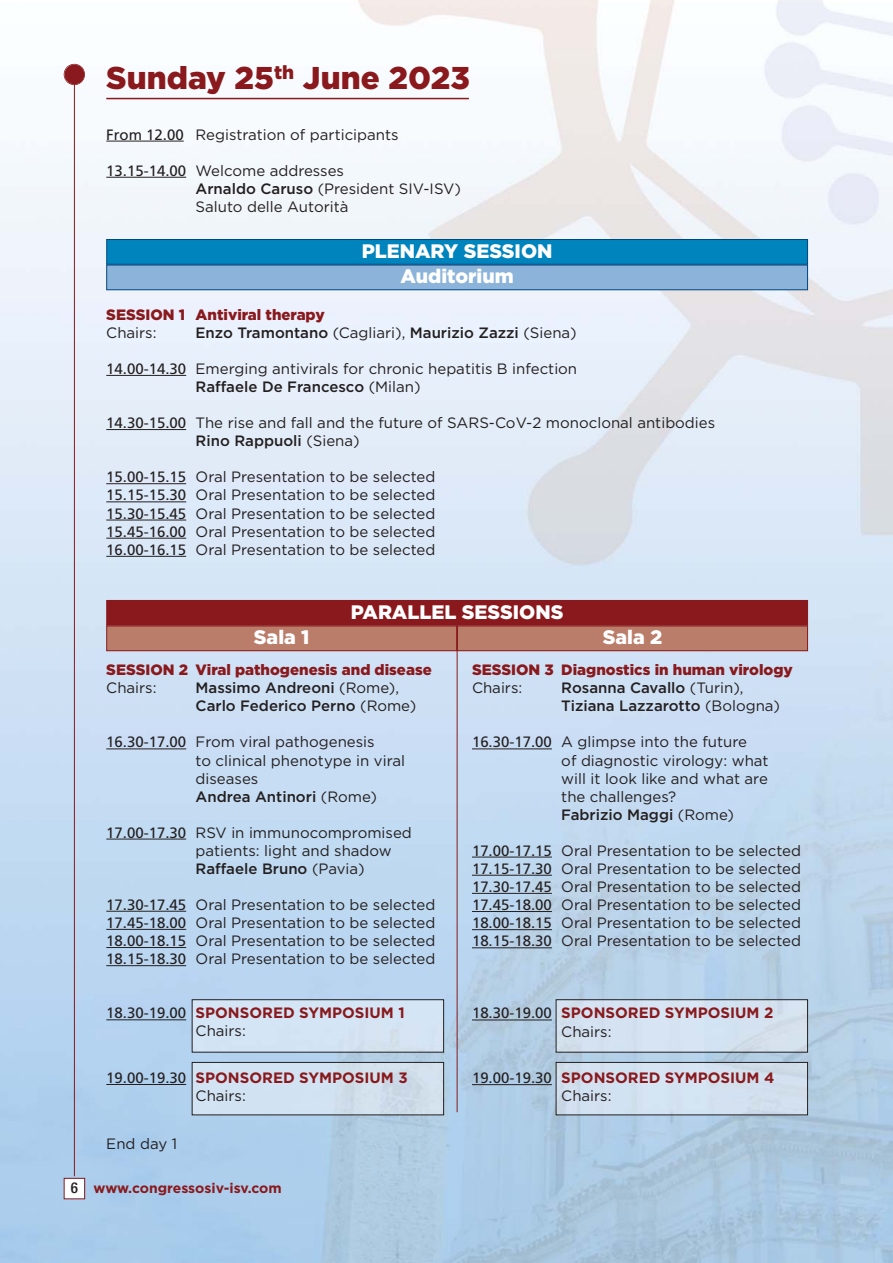
<style>
.page{position:relative;width:893px;height:1263px;background:#fff}
.page>*{position:absolute;margin:0;border:0;box-sizing:border-box;transform-origin:0 0}
.t1{font:900 31.5px "Gotham";color:#89191c}
.t2{font:900 19.5px/25.5px "Gotham";color:#fff;text-align:center}
.t3{font:15px/18.1px "Gotham";color:#231f20}
.t4{font:700 15px/18.1px "Gotham";color:#89191c}
.t5{font:500 15px/18px "Gotham";color:#231f20}
.t6{font:900 15px "Gotham";color:#89191c}
.t7{font:700 13.95px "Gotham";color:#89191c}
.s1{font-family:"Frutiger"}
.s2{font-weight:500}
.s3{font-weight:400}
.s4{font-family:"Frutiger";font-weight:400;color:#231f20}
.s5{font-weight:400;color:#231f20}
.s6{font-family:"Helvetica Neue";font-weight:500;font-stretch:condensed;font-size:15px;color:#231f20}
</style>
<div class="page">
<img style="left:0;top:0;width:893px;height:1263px">
<hr style="left:74px;top:80px;width:1px;height:1096px;background:#89191c">
<div style="left:65px;top:1179px;width:19px;height:19px;background:#fff"></div>
<div style="left:64px;top:1178px;width:21px;height:21px;border:1px solid #89191c"></div>
<div style="left:65px;top:65px;width:19px;height:19px;background:#89191c;border-radius:50%"></div>
<div style="left:64px;top:64px;width:21px;height:21px;border:2px solid #89191c;border-radius:50%"></div>
<hr style="left:106px;top:141px;width:78px;height:1px;background:#231f20">
<hr style="left:106px;top:177px;width:80px;height:1px;background:#231f20">
<hr style="left:106px;top:375px;width:80px;height:1px;background:#231f20">
<hr style="left:106px;top:429px;width:80px;height:1px;background:#231f20">
<hr style="left:106px;top:483px;width:80px;height:1px;background:#231f20">
<hr style="left:106px;top:501px;width:80px;height:1px;background:#231f20">
<hr style="left:106px;top:520px;width:80px;height:1px;background:#231f20">
<hr style="left:106px;top:538px;width:80px;height:1px;background:#231f20">
<hr style="left:106px;top:556px;width:80px;height:1px;background:#231f20">
<div style="left:107px;top:240px;width:700px;height:24px;background:#0084be"></div>
<div style="left:106px;top:239px;width:702px;height:26px;border:1px solid #00467f"></div>
<div style="left:107px;top:265px;width:700px;height:24px;background:#8cb4da"></div>
<div style="left:106px;top:265px;width:702px;height:25px;border:1px solid #00467f"></div>
<div style="left:107px;top:601px;width:700px;height:24px;background:#89191c"></div>
<div style="left:106px;top:600px;width:702px;height:26px;border:1px solid #89191c"></div>
<div style="left:107px;top:626px;width:349px;height:24px;background:#ba7d6a"></div>
<div style="left:106px;top:626px;width:351px;height:25px;border:1px solid #89191c"></div>
<div style="left:458px;top:626px;width:349px;height:24px;background:#ba7d6a"></div>
<div style="left:457px;top:626px;width:351px;height:25px;border:1px solid #89191c"></div>
<hr style="left:457px;top:625px;width:1px;height:487px;background:#89191c">
<div style="left:194px;top:1001px;width:248px;height:49px;background:#d4e5f5"></div>
<div style="left:192px;top:999px;width:252px;height:53px;border:1px solid #231f20"></div>
<div style="left:558px;top:1001px;width:248px;height:49px;background:#d5e2f2"></div>
<div style="left:556px;top:999px;width:252px;height:53px;border:1px solid #231f20"></div>
<img style="left:194px;top:1064px;width:248px;height:49px">
<div style="left:192px;top:1062px;width:252px;height:53px;border:1px solid #231f20"></div>
<img style="left:558px;top:1064px;width:248px;height:49px">
<div style="left:556px;top:1062px;width:252px;height:53px;border:1px solid #231f20"></div>
<hr style="left:106px;top:748px;width:80px;height:1px;background:#231f20">
<hr style="left:106px;top:839px;width:80px;height:1px;background:#231f20">
<hr style="left:106px;top:911px;width:80px;height:1px;background:#231f20">
<hr style="left:106px;top:929px;width:80px;height:1px;background:#231f20">
<hr style="left:106px;top:947px;width:80px;height:1px;background:#231f20">
<hr style="left:106px;top:965px;width:80px;height:1px;background:#231f20">
<hr style="left:106px;top:1019px;width:80px;height:1px;background:#231f20">
<hr style="left:106px;top:1084px;width:80px;height:1px;background:#231f20">
<hr style="left:472px;top:748px;width:80px;height:1px;background:#231f20">
<hr style="left:472px;top:857px;width:80px;height:1px;background:#231f20">
<hr style="left:472px;top:875px;width:80px;height:1px;background:#231f20">
<hr style="left:472px;top:893px;width:80px;height:1px;background:#231f20">
<hr style="left:472px;top:911px;width:80px;height:1px;background:#231f20">
<hr style="left:472px;top:929px;width:80px;height:1px;background:#231f20">
<hr style="left:472px;top:947px;width:80px;height:1px;background:#231f20">
<hr style="left:472px;top:1019px;width:80px;height:1px;background:#231f20">
<hr style="left:472px;top:1084px;width:80px;height:1px;background:#231f20">
<hr style="left:106px;top:98px;width:363px;height:1px;background:#89191c">
<h1 class="t1" style="left:106px;top:66px;width:365px">Sunday 25<sup>th</sup> June 2023</h1>
<p class="t3" style="left:106px;top:126px;width:294px"><span class="s1">From 12.00</span> Registration of participants</p>
<p class="t3" style="left:196px;top:162px;width:267px;text-indent:-89px"><span class="s1">13.15-14.00</span> Welcome addresses<br><span class="s2">Arnaldo Caruso</span> (President SIV-ISV)<br>Saluto delle Autorità</p>
<h2 class="t2" style="left:362px;top:239px;width:192px">PLENARY SESSION<br>Auditorium</h2>
<p class="t6" style="left:106px;top:309px;width:220px">SESSION 1 Antiviral therapy</p>
<p class="t3" style="left:106px;top:325px;width:52px">Chairs:</p>
<p class="t5" style="left:196px;top:325px;width:383px">Enzo Tramontano <span class="s3">(Cagliari),</span> Maurizio Zazzi <span class="s3">(Siena)</span></p>
<p class="t3" style="left:196px;top:361px;width:383px;text-indent:-89px"><span class="s1">14.00-14.30</span> Emerging antivirals for chronic hepatitis B infection<br><span class="s2">Raffaele De Francesco</span> (Milan)</p>
<p class="t3" style="left:196px;top:415px;width:521px;text-indent:-89px"><span class="s1">14.30-15.00</span> The rise and fall and the future of SARS-CoV-2 monoclonal antibodies<br><span class="s2">Rino Rappuoli</span> (Siena)</p>
<p class="t3" style="left:106px;top:469px;width:331px;text-align:justify"><span class="s1">15.00-15.15</span> Oral Presentation to be selected <span class="s1">15.15-15.30</span> Oral Presentation to be selected <span class="s1">15.30-15.45</span> Oral Presentation to be selected <span class="s1">15.45-16.00</span> Oral Presentation to be selected <span class="s1">16.00-16.15</span> Oral Presentation to be selected</p>
<h2 class="t2" style="left:351px;top:600px;width:214px">PARALLEL SESSIONS</h2>
<h2 class="t2" style="left:254px;top:626px;width:57px">Sala 1</h2>
<h2 class="t2" style="left:603px;top:626px;width:61px">Sala 2</h2>
<p class="t6" style="left:106px;top:664px;width:327px">SESSION 2 Viral pathogenesis and disease</p>
<p class="t3" style="left:106px;top:680px;width:52px">Chairs:</p>
<p class="t5" style="left:196px;top:680px;width:222px">Massimo Andreoni <span class="s3">(Rome),<br></span>Carlo Federico Perno <span class="s3">(Rome)</span></p>
<p class="t3" style="left:196px;top:734px;width:211px;text-indent:-89px"><span class="s1">16.30-17.00</span> From viral pathogenesis<br>to clinical phenotype in viral diseases<br><span class="s2">Andrea Antinori</span> (Rome)</p>
<p class="t3" style="left:196px;top:824px;width:218px;text-indent:-89px"><span class="s1">17.00-17.30</span> RSV in immunocompromised patients: light and shadow<br><span class="s2">Raffaele Bruno</span> (Pavia)</p>
<p class="t3" style="left:106px;top:896px;width:331px;text-align:justify"><span class="s1">17.30-17.45</span> Oral Presentation to be selected <span class="s1">17.45-18.00</span> Oral Presentation to be selected <span class="s1">18.00-18.15</span> Oral Presentation to be selected <span class="s1">18.15-18.30</span> Oral Presentation to be selected</p>
<p class="t6" style="left:472px;top:664px;width:322px">SESSION 3 Diagnostics in human virology</p>
<p class="t3" style="left:472px;top:680px;width:52px">Chairs:</p>
<p class="t5" style="left:561px;top:680px;width:220px">Rosanna Cavallo <span class="s3">(Turin),<br></span>Tiziana Lazzarotto <span class="s3">(Bologna)</span></p>
<p class="t3" style="left:561px;top:734px;width:209px;text-indent:-89px"><span class="s1">16.30-17.00</span> A glimpse into the future<br>of diagnostic virology: what will it look like and what are the challenges?<br><span class="s2">Fabrizio Maggi</span> (Rome)</p>
<p class="t3" style="left:472px;top:842px;width:331px;text-align:justify"><span class="s1">17.00-17.15</span> Oral Presentation to be selected <span class="s1">17.15-17.30</span> Oral Presentation to be selected <span class="s1">17.30-17.45</span> Oral Presentation to be selected <span class="s1">17.45-18.00</span> Oral Presentation to be selected <span class="s1">18.00-18.15</span> Oral Presentation to be selected <span class="s1">18.15-18.30</span> Oral Presentation to be selected</p>
<p class="t4" style="left:196px;top:1005px;width:211px;text-indent:-89px"><span class="s4">18.30-19.00</span> SPONSORED SYMPOSIUM 1<br><span class="s5">Chairs:</span></p>
<p class="t4" style="left:196px;top:1070px;width:214px;text-indent:-89px"><span class="s4">19.00-19.30</span> SPONSORED SYMPOSIUM 3<br><span class="s5">Chairs:</span></p>
<p class="t3" style="left:106px;top:1136px;width:72px">End day 1</p>
<p class="t7" style="left:71px;top:1183px;width:212px"><span class="s6">6</span> www.congressosiv-isv.com</p>
<p class="t4" style="left:561px;top:1005px;width:214px;text-indent:-89px"><span class="s4">18.30-19.00</span> SPONSORED SYMPOSIUM 2<br><span class="s5">Chairs:</span></p>
<p class="t4" style="left:561px;top:1070px;width:215px;text-indent:-89px"><span class="s4">19.00-19.30</span> SPONSORED SYMPOSIUM 4<br><span class="s5">Chairs:</span></p>
</div>
